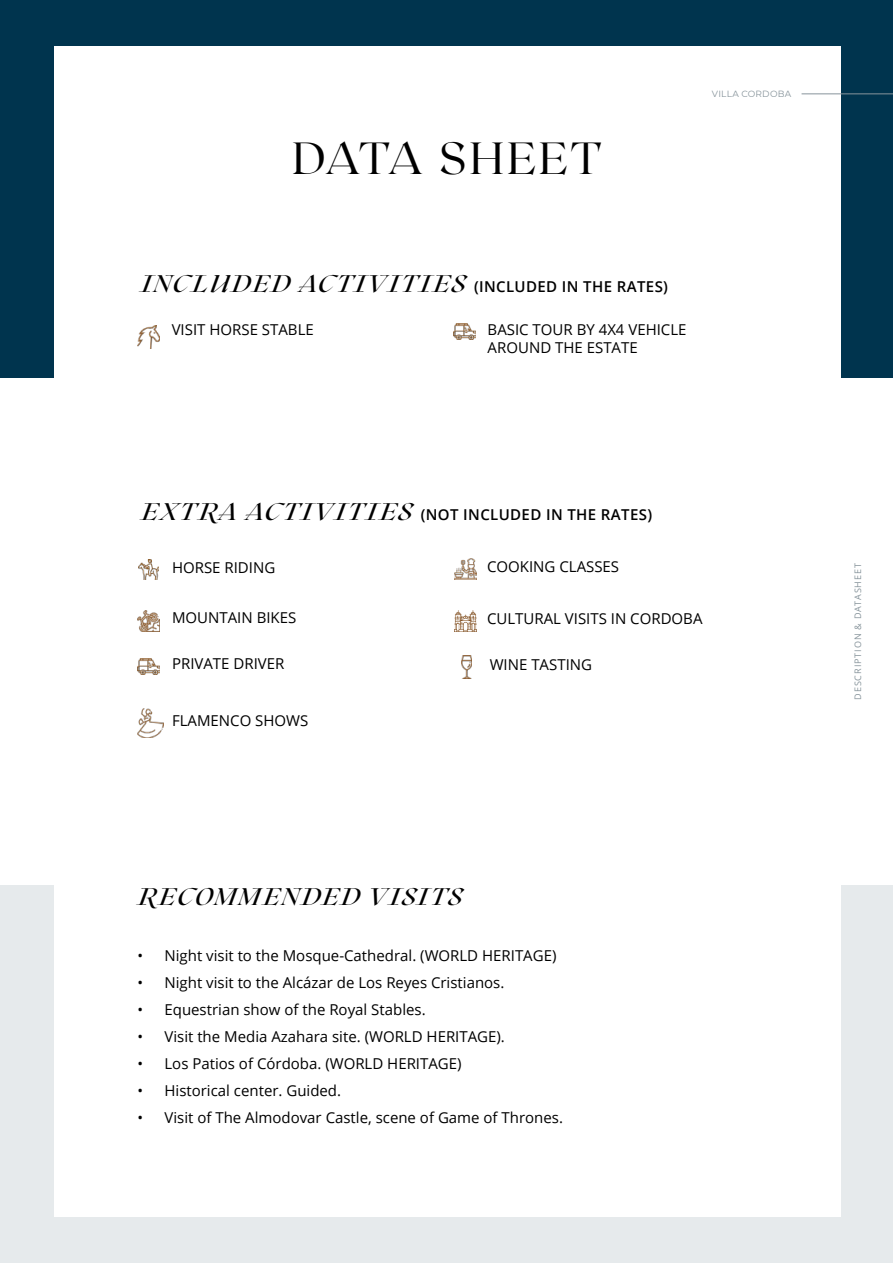
<style>
.page{position:relative;width:893px;height:1263px;background:#fff}
.page>*{position:absolute;margin:0;border:0;box-sizing:border-box;transform-origin:0 0}
.t1{font:300 45px "Roxborough CF";letter-spacing:.075em;color:#000}
.t2{font:italic 500 24px "Roxborough CF";letter-spacing:.075em;color:#000}
.t3{font:15px/18px "Open Sans";color:#000}
.t4{font:600 15px "Open Sans";letter-spacing:.025em;color:#000}
.t5{font:9px "Open Sans";letter-spacing:.105em;color:#87949b}
.t6{font:9px "Montserrat";letter-spacing:.02em;color:#87949b}
.s1{font-family:"Roxborough CF";font-weight:500;font-style:italic;font-size:24px}
</style>
<div class="page">
<div style="left:0;top:0;width:893px;height:377px;background:#00344e"></div>
<div style="left:0;top:886px;width:893px;height:377px;background:#e6eaec"></div>
<div style="left:54px;top:46px;width:786px;height:1170px;background:#fff"></div>
<hr style="left:801px;top:93px;width:92px;height:1px;background:#87949b">
<img style="left:453px;top:324px;width:22px;height:16px">
<img style="left:137px;top:326px;width:22px;height:22px">
<img style="left:139px;top:559px;width:20px;height:20px">
<img style="left:137px;top:610px;width:23px;height:21px">
<img style="left:138px;top:659px;width:22px;height:16px">
<img style="left:138px;top:709px;width:26px;height:28px">
<img style="left:455px;top:559px;width:21px;height:21px">
<img style="left:455px;top:610px;width:21px;height:21px">
<img style="left:461px;top:655px;width:11px;height:23px">
<h1 class="t1" style="left:293px;top:137px;width:311px">DATA SHEET</h1>
<p class="t6" style="left:712px;top:88px;width:81px">VILLA CORDOBA</p>
<p class="t4" style="left:141px;top:281px;width:529px"><span class="s1">INCLUDED ACTIVITIES</span> (INCLUDED IN THE RATES)</p>
<p class="t3" style="left:172px;top:320px;width:144px">VISIT HORSE STABLE</p>
<p class="t3" style="left:488px;top:320px;width:200px">BASIC TOUR BY 4X4 VEHICLE<br>AROUND THE ESTATE</p>
<p class="t4" style="left:141px;top:509px;width:513px"><span class="s1">EXTRA ACTIVITIES</span> (NOT INCLUDED IN THE RATES)</p>
<p class="t3" style="left:172px;top:558px;width:105px">HORSE RIDING</p>
<p class="t3" style="left:172px;top:608px;width:126px">MOUNTAIN BIKES</p>
<p class="t3" style="left:172px;top:656px;width:114px">PRIVATE DRIVER</p>
<p class="t3" style="left:172px;top:711px;width:138px">FLAMENCO SHOWS</p>
<p class="t3" style="left:487px;top:557px;width:134px">COOKING CLASSES</p>
<p class="t3" style="left:487px;top:609px;width:217px">CULTURAL VISITS IN CORDOBA</p>
<p class="t3" style="left:490px;top:657px;width:104px">WINE TASTING</p>
<p class="t5" style="left:853px;top:700px;width:138px;rotate:-90deg">DESCRIPTION &amp; DATASHEET</p>
<h2 class="t2" style="left:137px;top:885px;width:326px">RECOMMENDED VISITS</h2>
<p class="t3" style="left:137px;top:948px;width:420px">• Night visit to the Mosque-Cathedral. (WORLD HERITAGE)</p>
<p class="t3" style="left:137px;top:975px;width:368px">• Night visit to the Alcázar de Los Reyes Cristianos.</p>
<p class="t3" style="left:137px;top:1002px;width:290px">• Equestrian show of the Royal Stables.</p>
<p class="t3" style="left:137px;top:1029px;width:369px">• Visit the Media Azahara site. (WORLD HERITAGE).</p>
<p class="t3" style="left:137px;top:1056px;width:326px">• Los Patios of Córdoba. (WORLD HERITAGE)</p>
<p class="t3" style="left:137px;top:1083px;width:205px">• Historical center. Guided.</p>
<p class="t3" style="left:137px;top:1110px;width:427px">• Visit of The Almodovar Castle, scene of Game of Thrones.</p>
</div>
